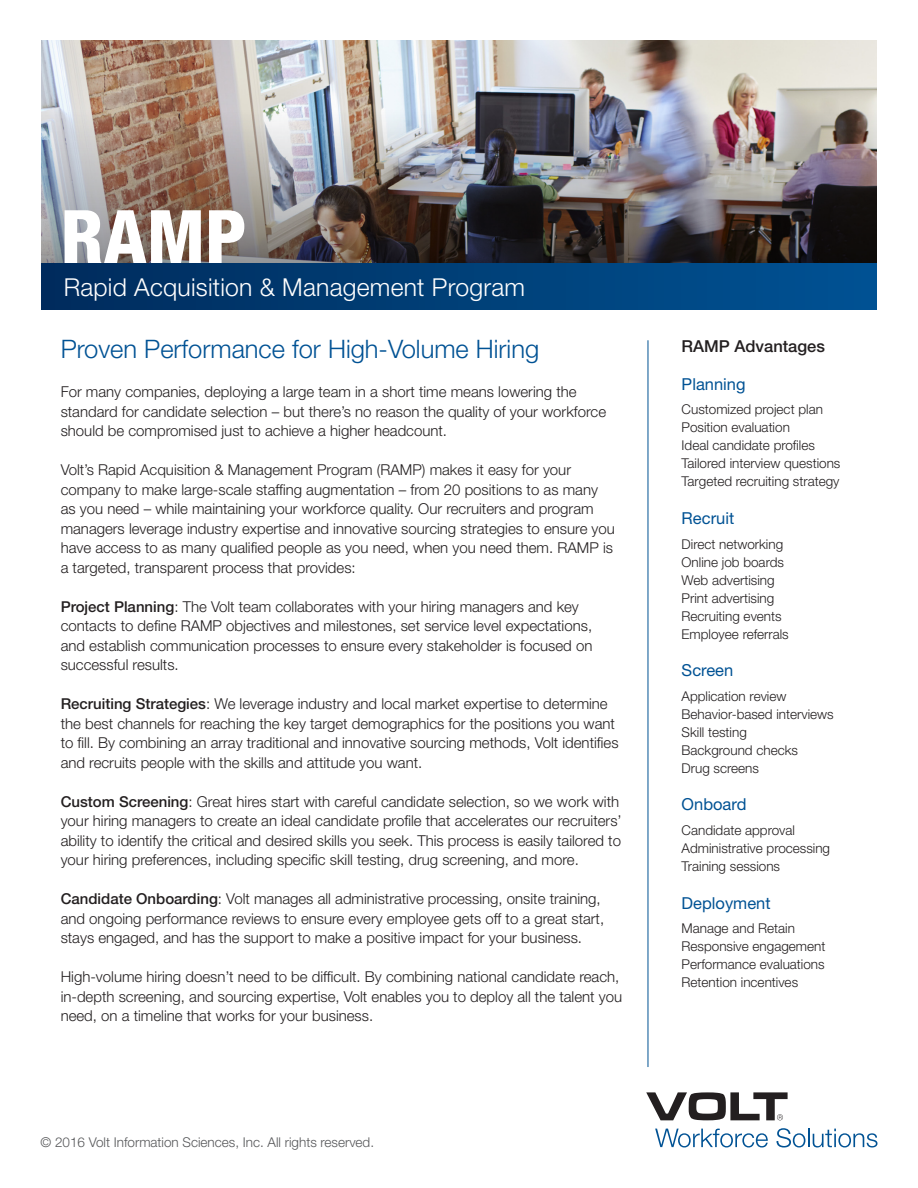
<style>
.page{position:relative;width:918px;height:1188px;background:#fff}
.page>*{position:absolute;margin:0;border:0;box-sizing:border-box;transform-origin:0 0}
.t1{font:800 condensed 75px "Helvetica Neue LT Std";color:#fff}
.t2{font:300 25.5px "Helvetica Neue LT Std";color:#005294}
.t3{font:300 24.75px "Helvetica Neue LT Std";letter-spacing:.01em;color:#fff}
.t4{font:16.5px "Helvetica Neue LT Std";color:#005294}
.t5{font:500 16.5px "Helvetica Neue LT Std";color:#231f20}
.t6{font:300 15px/19.5px "Helvetica Neue LT Std";color:#231f20}
.t7{font:300 13.5px "Helvetica Neue LT Std";color:#231f20}
.t8{font:300 13.5px "Helvetica Neue LT Std";color:#57585a}
.s1{font-weight:500}
</style>
<div class="page">
<img style="left:41px;top:40px;width:836px;height:70px">
<svg style="left:646px;top:1092px;width:142px;height:28px"></svg>
<svg style="left:655px;top:1129px;width:113px;height:19px"></svg>
<svg style="left:776px;top:1128px;width:102px;height:20px"></svg>
<img style="left:41px;top:110px;width:836px;height:154px">
<hr style="left:648px;top:340px;width:1px;height:727px;background:#005294">
<div style="left:41px;top:264px;width:836px;height:46px;background:linear-gradient(to right,#002c5c,#005293)"></div>
<p class="t1" style="left:61px;top:191px;width:188px">RAMP</p>
<p class="t3" style="left:64px;top:272px;width:463px">Rapid Acquisition &amp; Management Program</p>
<p class="t2" style="left:61px;top:334px;width:480px">Proven Performance for High-Volume Hiring</p>
<p class="t6" style="left:61px;top:382px;width:547px">For many companies, deploying a large team in a short time means lowering the standard for candidate selection – but there’s no reason the quality of your workforce should be compromised just to achieve a higher headcount.</p>
<p class="t6" style="left:61px;top:460px;width:556px">Volt’s Rapid Acquisition &amp; Management Program (RAMP) makes it easy for your company to make large-scale staffing augmentation – from 20 positions to as many as you need – while maintaining your workforce quality. Our recruiters and program managers leverage industry expertise and innovative sourcing strategies to ensure you have access to as many qualified people as you need, when you need them. RAMP is a targeted, transparent process that provides:</p>
<p class="t6" style="left:61px;top:597px;width:533px"><span class="s1">Project Planning</span>: The Volt team collaborates with your hiring managers and key contacts to define RAMP objectives and milestones, set service level expectations, and establish communication processes to ensure every stakeholder is focused on successful results.</p>
<p class="t6" style="left:61px;top:694px;width:559px"><span class="s1">Recruiting Strategies</span>: We leverage industry and local market expertise to determine the best channels for reaching the key target demographics for the positions you want to fill. By combining an array traditional and innovative sourcing methods, Volt identifies and recruits people with the skills and attitude you want.</p>
<p class="t6" style="left:61px;top:792px;width:563px"><span class="s1">Custom Screening</span>: Great hires start with careful candidate selection, so we work with your hiring managers to create an ideal candidate profile that accelerates our recruiters’ ability to identify the critical and desired skills you seek. This process is easily tailored to your hiring preferences, including specific skill testing, drug screening, and more.</p>
<p class="t6" style="left:61px;top:889px;width:545px"><span class="s1">Candidate Onboarding</span>: Volt manages all administrative processing, onsite training, and ongoing performance reviews to ensure every employee gets off to a great start, stays engaged, and has the support to make a positive impact for your business.</p>
<p class="t6" style="left:61px;top:967px;width:563px">High-volume hiring doesn’t need to be difficult. By combining national candidate reach, in-depth screening, and sourcing expertise, Volt enables you to deploy all the talent you need, on a timeline that works for your business.</p>
<p class="t8" style="left:40px;top:1134px;width:335px">© 2016 Volt Information Sciences, Inc. All rights reserved.</p>
<p class="t5" style="left:682px;top:336px;width:145px">RAMP Advantages</p>
<p class="t4" style="left:682px;top:374px;width:65px">Planning</p>
<p class="t7" style="left:682px;top:401px;width:143px">Customized project plan</p>
<p class="t7" style="left:682px;top:419px;width:110px">Position evaluation</p>
<p class="t7" style="left:682px;top:437px;width:135px">Ideal candidate profiles</p>
<p class="t7" style="left:682px;top:455px;width:160px">Tailored interview questions</p>
<p class="t7" style="left:682px;top:473px;width:159px">Targeted recruiting strategy</p>
<p class="t4" style="left:682px;top:508px;width:54px">Recruit</p>
<p class="t7" style="left:682px;top:536px;width:103px">Direct networking</p>
<p class="t7" style="left:682px;top:554px;width:104px">Online job boards</p>
<p class="t7" style="left:682px;top:572px;width:95px">Web advertising</p>
<p class="t7" style="left:682px;top:590px;width:94px">Print advertising</p>
<p class="t7" style="left:682px;top:608px;width:102px">Recruiting events</p>
<p class="t7" style="left:682px;top:626px;width:109px">Employee referrals</p>
<p class="t4" style="left:682px;top:660px;width:53px">Screen</p>
<p class="t7" style="left:682px;top:688px;width:106px">Application review</p>
<p class="t7" style="left:682px;top:706px;width:154px">Behavior-based interviews</p>
<p class="t7" style="left:682px;top:724px;width:67px">Skill testing</p>
<p class="t7" style="left:682px;top:742px;width:118px">Background checks</p>
<p class="t7" style="left:682px;top:760px;width:79px">Drug screens</p>
<p class="t4" style="left:682px;top:795px;width:66px">Onboard</p>
<p class="t7" style="left:682px;top:822px;width:115px">Candidate approval</p>
<p class="t7" style="left:682px;top:840px;width:150px">Administrative processing</p>
<p class="t7" style="left:682px;top:858px;width:100px">Training sessions</p>
<p class="t4" style="left:682px;top:893px;width:90px">Deployment</p>
<p class="t7" style="left:682px;top:920px;width:115px">Manage and Retain</p>
<p class="t7" style="left:682px;top:938px;width:145px">Responsive engagement</p>
<p class="t7" style="left:682px;top:956px;width:145px">Performance evaluations</p>
<p class="t7" style="left:682px;top:974px;width:118px">Retention incentives</p>
</div>
